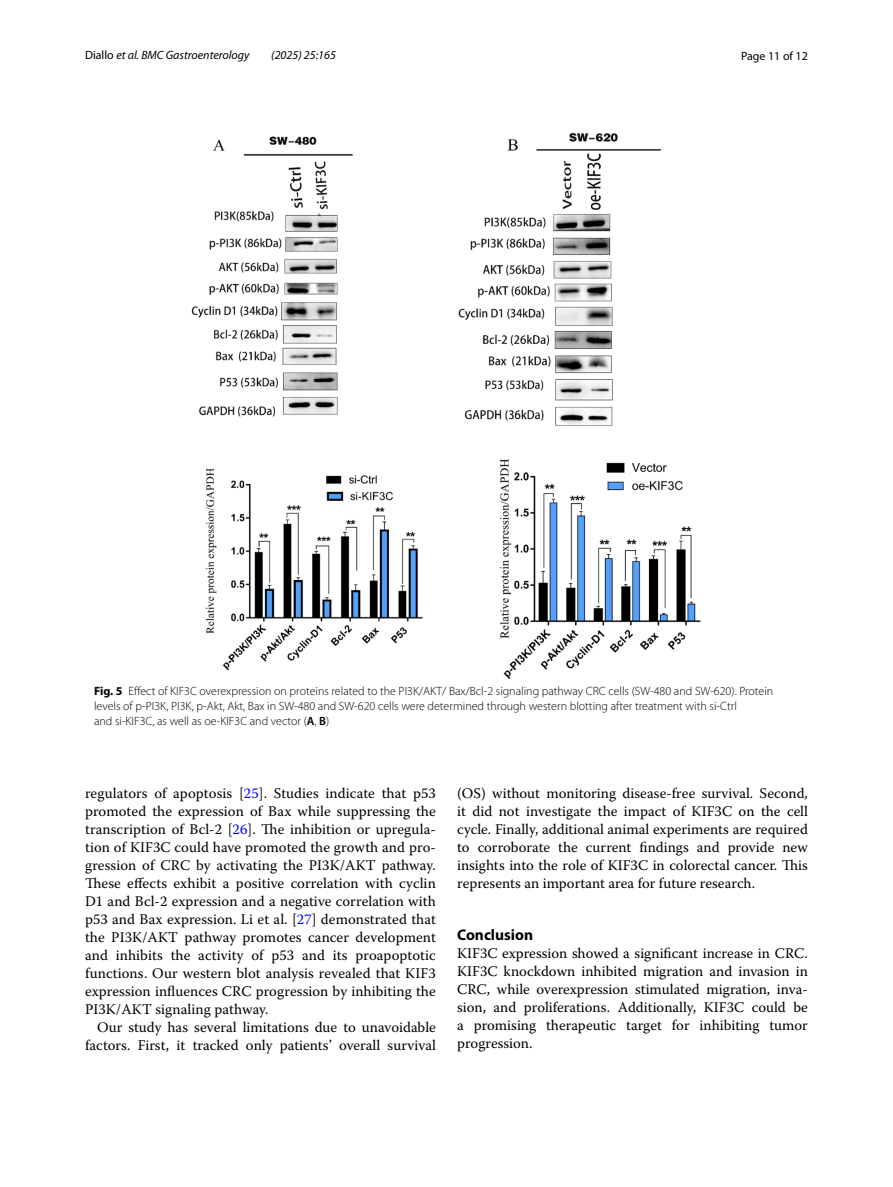
<style>
.page{position:relative;width:893px;height:1187px;background:#fff}
.page>*{position:absolute;margin:0;border:0;box-sizing:border-box;transform-origin:0 0}
.t1{font:700 15.45px "Myriad Pro";color:#000}
.t2{font:14.7px/18px "Warnock Pro";color:#000;text-align:justify}
.t3{font:300 12px/15px "Myriad Pro";color:#000}
.t4{font:italic 12px "Myriad Pro";color:#000}
.t5{font:12px "Myriad Pro";color:#000}
.s1{font-style:normal}
.s2{font-weight:700}
.s3{font-weight:600}
.s4{color:#00f}
</style>
<div class="page">
<img style="left:191px;top:133px;width:510px;height:546px">
<p class="t4" style="left:85px;top:48px;width:166px"><span class="s1">Diallo</span> et al. BMC Gastroenterology</p>
<p class="t4" style="left:271px;top:48px;width:66px">(2025) 25:165</p>
<p class="t5" style="left:741px;top:48px;width:68px">Page 11 of 12</p>
<p class="t3" style="left:94px;top:683px;width:681px"><span class="s2">Fig. 5</span> Effect of KIF3C overexpression on proteins related to the PI3K/AKT/ Bax/Bcl-2 signaling pathway CRC cells (SW-480 and SW-620). Protein levels of p-PI3K, PI3K, p-Akt, Akt, Bax in SW-480 and SW-620 cells were determined through western blotting after treatment with si-Ctrl<br>and si-KIF3C, as well as oe-KIF3C and vector (<span class="s3">A</span>, <span class="s3">B</span>)</p>
<p class="t2" style="left:85px;top:783px;width:352px">regulators of apoptosis [<span class="s4">25</span>]. Studies indicate that p53 promoted the expression of Bax while suppressing the transcription of Bcl-2 [<span class="s4">26</span>]. The inhibition or upregula&shy;tion of KIF3C could have promoted the growth and pro&shy;gression of CRC by activating the PI3K/AKT pathway.<br>These effects exhibit a positive correlation with cyclin D1 and Bcl-2 expression and a negative correlation with p53 and Bax expression. Li et al. [<span class="s4">27</span>] demonstrated that the PI3K/AKT pathway promotes cancer development and inhibits the activity of p53 and its proapoptotic functions. Our western blot analysis revealed that KIF3 expression influences CRC progression by inhibiting the PI3K/AKT signaling pathway.</p>
<p class="t2" style="left:85px;top:1017px;width:352px;text-align:right">Our study has several limitations due to unavoidable factors. First, it tracked only patients’ overall survival</p>
<p class="t2" style="left:457px;top:783px;width:352px">(OS) without monitoring disease-free survival. Second, it did not investigate the impact of KIF3C on the cell cycle. Finally, additional animal experiments are required to corroborate the current findings and provide new insights into the role of KIF3C in colorectal cancer. This represents an important area for future research.</p>
<p class="t1" style="left:457px;top:924px;width:77px">Conclusion</p>
<p class="t2" style="left:457px;top:943px;width:352px">KIF3C expression showed a significant increase in CRC.<br>KIF3C knockdown inhibited migration and invasion in CRC, while overexpression stimulated migration, inva&shy;sion, and proliferations. Additionally, KIF3C could be a promising therapeutic target for inhibiting tumor progression.</p>
</div>
